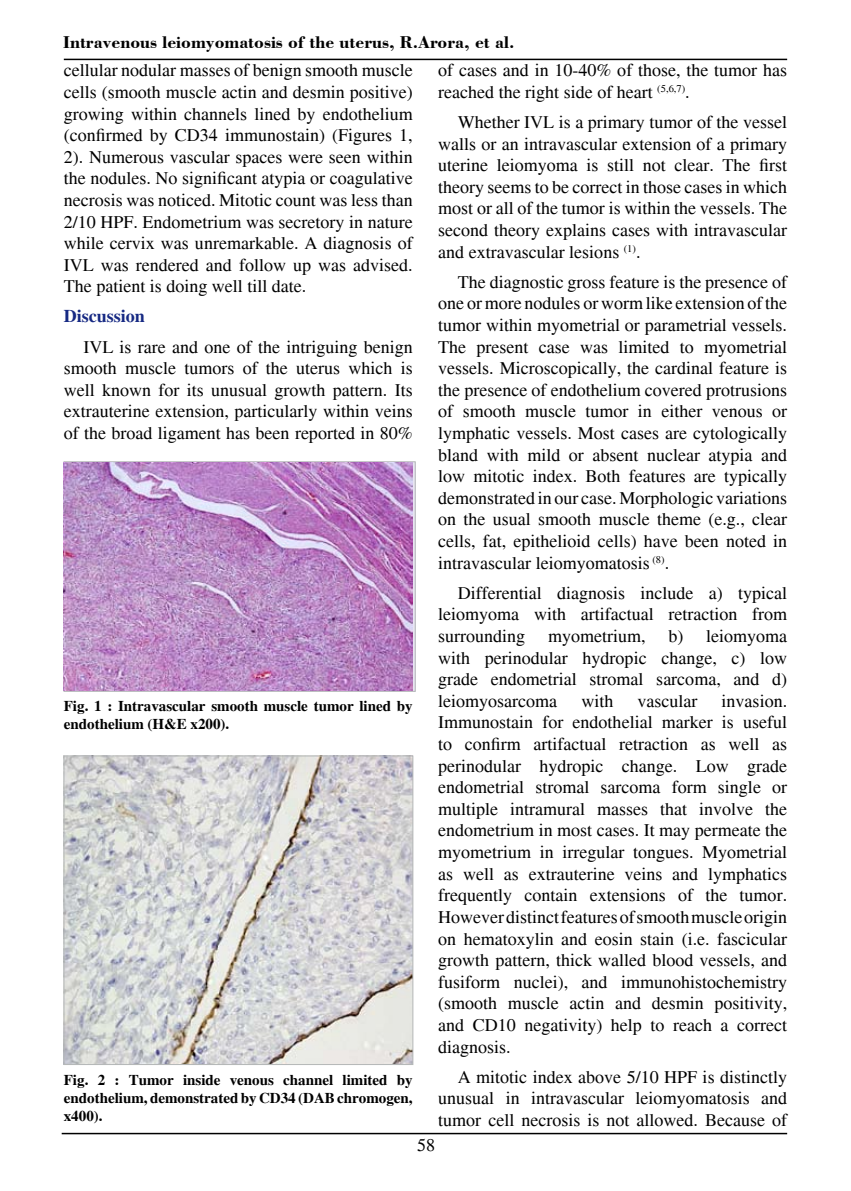
<style>
.page{position:relative;width:851px;height:1191px;background:#fff}
.page>*{position:absolute;margin:0;border:0;box-sizing:border-box;transform-origin:0 0}
.t1{font:18px/21.6px "Times";color:#000;text-align:justify}
.t2{font:700 18px "Bodoni BT";color:#000}
.t3{font:700 18px "Times";color:#162983}
.t4{font:700 15px/18px "Times";color:#000}
</style>
<div class="page">
<hr style="left:64px;top:59px;width:723px;height:1px;background:#000">
<hr style="left:62px;top:1132px;width:725px;height:2px;background:#000">
<img style="left:66px;top:758px;width:345px;height:304px">
<div style="left:64px;top:756px;width:349px;height:308px;border:1px solid #b5b8b8"></div>
<img style="left:64px;top:462px;width:349px;height:228px">
<p class="t2" style="left:63px;top:31px;width:452px">Intravenous leiomyomatosis of the uterus, R.Arora, et al.</p>
<p class="t1" style="left:64px;top:60px;width:350px">cellular nodular masses of benign smooth muscle cells (smooth muscle actin and desmin positive) growing within channels lined by endothelium (confirmed by CD34 immunostain) (Figures 1, 2). Numerous vascular spaces were seen within the nodules. No significant atypia or coagulative necrosis was noticed. Mitotic count was less than 2/10 HPF. Endometrium was secretory in nature while cervix was unremarkable. A diagnosis of IVL was rendered and follow up was advised.<br>The patient is doing well till date.</p>
<p class="t3" style="left:64px;top:306px;width:83px">Discussion</p>
<p class="t1" style="left:64px;top:336px;width:350px;text-indent:20px">IVL is rare and one of the intriguing benign smooth muscle tumors of the uterus which is well known for its unusual growth pattern. Its extrauterine extension, particularly within veins of the broad ligament has been reported in 80%</p>
<p class="t1" style="left:438px;top:60px;width:350px">of cases and in 10-40% of those, the tumor has reached the right side of heart <sup>(5,6,7)</sup>.</p>
<p class="t1" style="left:438px;top:111px;width:350px;text-indent:20px">Whether IVL is a primary tumor of the vessel walls or an intravascular extension of a primary uterine leiomyoma is still not clear. The first theory seems to be correct in those cases in which most or all of the tumor is within the vessels. The second theory explains cases with intravascular and extravascular lesions <sup>(1)</sup>.</p>
<p class="t1" style="left:438px;top:271px;width:350px;text-indent:20px">The diagnostic gross feature is the presence of one or more nodules or worm like extension of the tumor within myometrial or parametrial vessels.<br>The present case was limited to myometrial vessels. Microscopically, the cardinal feature is the presence of endothelium covered protrusions of smooth muscle tumor in either venous or lymphatic vessels. Most cases are cytologically bland with mild or absent nuclear atypia and low mitotic index. Both features are typically demonstrated in our case. Morphologic variations on the usual smooth muscle theme (e.g., clear cells, fat, epithelioid cells) have been noted in intravascular leiomyomatosis <sup>(8)</sup>.</p>
<p class="t1" style="left:438px;top:582px;width:350px;text-indent:20px">Differential diagnosis include a) typical leiomyoma with artifactual retraction from surrounding</p>
<p class="t1" style="left:438px;top:625px;width:350px;text-indent:230px">b) leiomyoma with perinodular hydropic change, c) low grade endometrial stromal sarcoma, and d) leiomyosarcoma</p>
<p class="t1" style="left:548px;top:625px;width:99px">myometrium,</p>
<p class="t1" style="left:438px;top:690px;width:350px;text-indent:283px">invasion.<br>Immunostain for endothelial marker is useful to confirm artifactual retraction as well as perinodular hydropic change. Low grade endometrial stromal sarcoma form single or multiple intramural masses that involve the endometrium in most cases. It may permeate the myometrium in irregular tongues. Myometrial as well as extrauterine veins and lymphatics frequently contain extensions of the tumor.<br>However distinct features of smooth muscle origin on hematoxylin and eosin stain (i.e. fascicular growth pattern, thick walled blood vessels, and fusiform nuclei), and immunohistochemistry (smooth muscle actin and desmin positivity, and CD10 negativity) help to reach a correct diagnosis.</p>
<p class="t1" style="left:438px;top:1066px;width:350px;text-indent:20px">A mitotic index above 5/10 HPF is distinctly unusual in intravascular leiomyomatosis and tumor cell necrosis is not allowed. Because of</p>
<p class="t1" style="left:581px;top:690px;width:34px">with</p>
<p class="t1" style="left:637px;top:690px;width:61px">vascular</p>
<p class="t4" style="left:64px;top:697px;width:350px">Fig. 1 : Intravascular smooth muscle tumor lined by endothelium (H&amp;E x200).</p>
<p class="t4" style="left:64px;top:1071px;width:350px;text-align:justify">Fig. 2 : Tumor inside venous channel limited by endothelium, demonstrated by CD34 (DAB chromogen, x400).</p>
<p class="t1" style="left:417px;top:1134px;width:18px">58</p>
</div>
